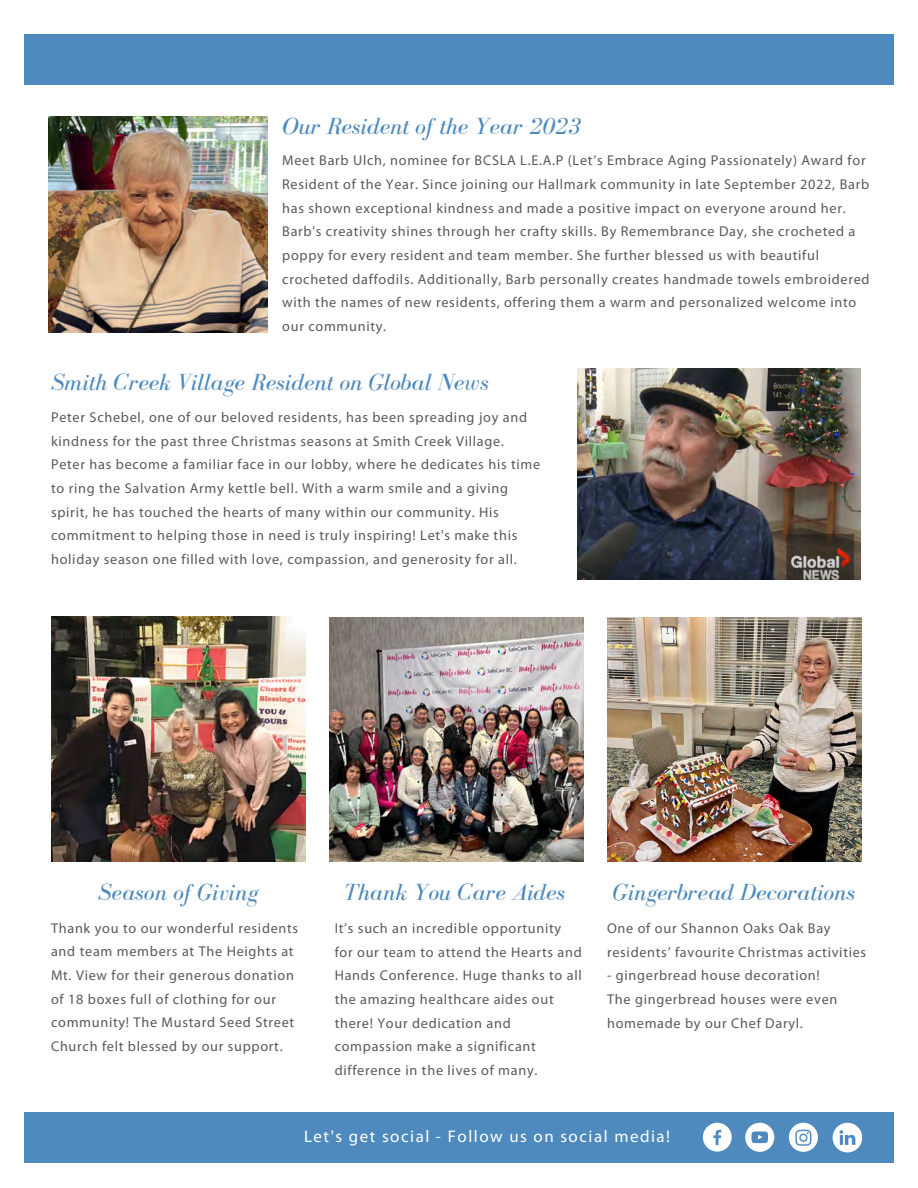
<style>
.page{position:relative;width:918px;height:1188px;background:#fff}
.page>*{position:absolute;margin:0;border:0;box-sizing:border-box;transform-origin:0 0}
.t1{font:italic 24px "Bodoni FLF";color:#4e8abe}
.t2{font:16.95px "Myriad Pro";letter-spacing:.09em;color:#fff}
.t3{font:14.25px/23.7px "Myriad Pro";letter-spacing:.05em;color:#595959}
</style>
<div class="page">
<div style="left:24px;top:1112px;width:870px;height:51px;background:#4e8abe"></div>
<svg style="left:703px;top:1123px;width:29px;height:29px"></svg>
<svg style="left:745px;top:1123px;width:29px;height:29px"></svg>
<svg style="left:833px;top:1123px;width:29px;height:29px"></svg>
<svg style="left:789px;top:1123px;width:29px;height:29px"></svg>
<div style="left:24px;top:34px;width:870px;height:51px;background:#4e8abe"></div>
<img style="left:51px;top:617px;width:254px;height:245px">
<img style="left:577px;top:369px;width:284px;height:210px">
<img style="left:329px;top:617px;width:254px;height:245px">
<img style="left:607px;top:617px;width:254px;height:244px">
<img style="left:48px;top:116px;width:219px;height:216px">
<p class="t1" style="left:282px;top:113px;width:300px">Our Resident of the Year 2023</p>
<p class="t3" style="left:282px;top:150px;width:588px">Meet Barb Ulch, nominee for BCSLA L.E.A.P (Let’s Embrace Aging Passionately) Award for<br>Resident of the Year. Since joining our Hallmark community in late September 2022, Barb has shown exceptional kindness and made a positive impact on everyone around her.</p>
<p class="t3" style="left:282px;top:221px;width:589px">Barb's creativity shines through her crafty skills. By Remembrance Day, she crocheted a poppy for every resident and team member. She further blessed us with beautiful crocheted daffodils. Additionally, Barb personally creates handmade towels embroidered with the names of new residents, offering them a warm and personalized welcome into our community.</p>
<p class="t1" style="left:51px;top:369px;width:439px">Smith Creek Village Resident on Global News</p>
<p class="t3" style="left:51px;top:407px;width:478px">Peter Schebel, one of our beloved residents, has been spreading joy and kindness for the past three Christmas seasons at Smith Creek Village.</p>
<p class="t3" style="left:51px;top:454px;width:491px">Peter has become a familiar face in our lobby, where he dedicates his time to ring the Salvation Army kettle bell. With a warm smile and a giving spirit, he has touched the hearts of many within our community. His commitment to helping those in need is truly inspiring! Let's make this holiday season one filled with love, compassion, and generosity for all.</p>
<p class="t1" style="left:98px;top:879px;width:162px">Season of Giving</p>
<p class="t3" style="left:51px;top:917px;width:249px">Thank you to our wonderful residents and team members at The Heights at Mt. View for their generous donation of 18 boxes full of clothing for our community! The Mustard Seed Street Church felt blessed by our support.</p>
<p class="t1" style="left:344px;top:879px;width:223px">Thank You Care Aides</p>
<p class="t3" style="left:335px;top:918px;width:249px">It’s such an incredible opportunity for our team to attend the Hearts and Hands Conference. Huge thanks to all the amazing healthcare aides out there! Your dedication and compassion make a significant difference in the lives of many.</p>
<p class="t1" style="left:613px;top:879px;width:244px">Gingerbread Decorations</p>
<p class="t3" style="left:607px;top:918px;width:261px">One of our Shannon Oaks Oak Bay residents’ favourite Christmas activities</p>
<p class="t3" style="left:607px;top:965px;width:214px">- gingerbread house decoration!</p>
<p class="t3" style="left:607px;top:989px;width:232px">The gingerbread houses were even homemade by our Chef Daryl.</p>
<p class="t2" style="left:304px;top:1129px;width:368px">Let's get social - Follow us on social media!</p>
</div>
